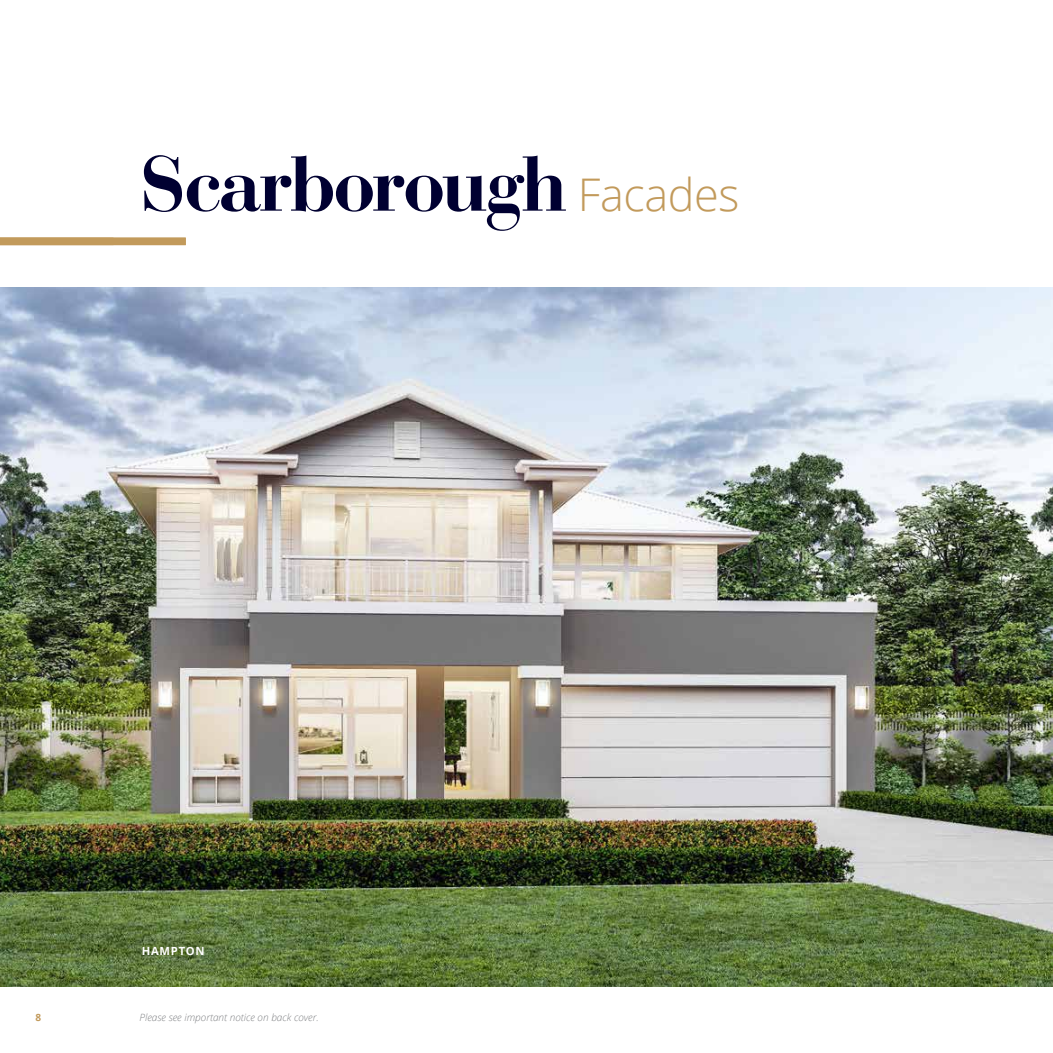
<style>
.page{position:relative;width:1053px;height:1053px;background:#fff}
.page>*{position:absolute;margin:0;border:0;box-sizing:border-box;transform-origin:0 0}
.t1{font:700 81.25px "Bauer Bodoni BT";letter-spacing:-.01em;color:#000031}
.t2{font:300 45px "Open Sans";letter-spacing:-.01em;color:#c29a5b}
.t3{font:700 11.25px "Open Sans";letter-spacing:.06em;color:#fff}
.t4{font:italic 300 10px "Open Sans";color:#808285}
.t5{font:700 10px "Open Sans";color:#c29a5b}
</style>
<div class="page">
<div style="left:0;top:237px;width:186px;height:8px;background:#c29a5b"></div>
<img style="left:0;top:287px;width:1052px;height:699px">
<h1 class="t1" style="left:140px;top:132px;width:428px">Scarborough</h1>
<h2 class="t2" style="left:578px;top:164px;width:163px">Facades</h2>
<p class="t3" style="left:142px;top:943px;width:64px">HAMPTON</p>
<p class="t5" style="left:35px;top:1010px;width:7px">8</p>
<p class="t4" style="left:139px;top:1010px;width:181px">Please see important notice on back cover.</p>
</div>
